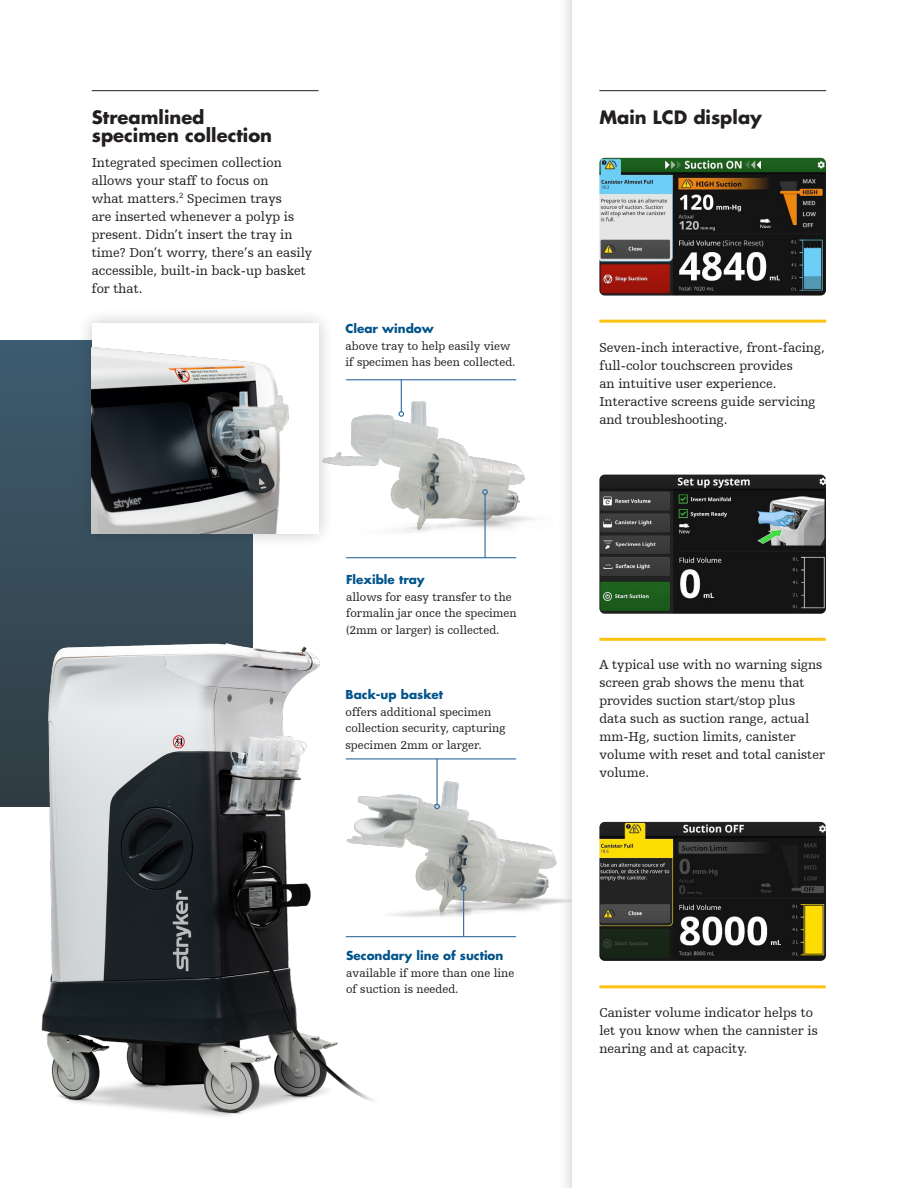
<style>
.page{position:relative;width:918px;height:1188px;background:#fff}
.page>*{position:absolute;margin:0;border:0;box-sizing:border-box;transform-origin:0 0}
.t1{font:700 18px/18px "Futura For Stryker";color:#231f20}
.t2{font:13.5px/18px "Humanist Slabserif 712 BT";color:#231f20}
.Paragraph_Style_1{font:12px/16.5px "Humanist Slabserif 712 BT";color:#231f20}
.s1{font-family:"Futura For Stryker";font-weight:700;color:#00548b}
</style>
<div class="page">
<div style="left:0;top:340px;width:253px;height:467px;background:linear-gradient(to bottom,#3e5c71,#303c41)"></div>
<img style="left:382px;top:758px;width:175px;height:168px">
<div style="left:557px;top:0;width:361px;height:1188px;background:#231f20;opacity:.25"></div>
<div style="left:572px;top:0;width:346px;height:1188px;background:#fff"></div>
<img style="left:599px;top:475px;width:227px;height:139px">
<img style="left:599px;top:158px;width:227px;height:138px">
<img style="left:599px;top:822px;width:227px;height:139px">
<img style="left:334px;top:382px;width:200px;height:177px">
<hr style="left:346px;top:936px;width:170px;height:1px;background:#306a9d">
<hr style="left:346px;top:557px;width:170px;height:1px;background:#306a9d">
<hr style="left:346px;top:758px;width:170px;height:1px;background:#306a9d">
<hr style="left:346px;top:379px;width:170px;height:1px;background:#306a9d">
<hr style="left:463px;top:891px;width:1px;height:45px;background:#306a9d">
<svg style="left:461px;top:886px;width:5px;height:5px"></svg>
<hr style="left:485px;top:494px;width:1px;height:63px;background:#306a9d">
<svg style="left:482px;top:489px;width:6px;height:6px"></svg>
<hr style="left:436px;top:759px;width:2px;height:45px;background:#306a9d">
<svg style="left:434px;top:804px;width:6px;height:5px"></svg>
<hr style="left:401px;top:380px;width:1px;height:32px;background:#306a9d">
<svg style="left:399px;top:411px;width:5px;height:6px"></svg>
<hr style="left:599px;top:320px;width:227px;height:3px;background:#fec210">
<hr style="left:599px;top:638px;width:227px;height:3px;background:#fec210">
<hr style="left:599px;top:985px;width:227px;height:3px;background:#fec210">
<hr style="left:599px;top:90px;width:227px;height:1px;background:#231f20">
<hr style="left:92px;top:90px;width:227px;height:1px;background:#231f20">
<img style="left:8px;top:615px;width:374px;height:502px">
<div style="left:77px;top:308px;width:257px;height:241px;background:#231f20;opacity:.25"></div>
<div style="left:92px;top:323px;width:227px;height:211px;background:#fff"></div>
<img style="left:92px;top:347px;width:197px;height:187px">
<p class="t1" style="left:92px;top:108px;width:182px">Streamlined specimen collection</p>
<p class="t2" style="left:92px;top:153px;width:222px">Integrated specimen collection allows your staff to focus on<br>what matters.<sup>2</sup> Specimen trays<br>are inserted whenever a polyp is present. Didn’t insert the tray in time? Don’t worry, there’s an easily accessible, built-in back-up basket for that.</p>
<p class="Paragraph_Style_1" style="left:346px;top:321px;width:171px"><span class="s1">Clear window<br></span>above tray to help easily view if specimen has been collected.</p>
<p class="Paragraph_Style_1" style="left:346px;top:572px;width:172px"><span class="s1">Flexible tray<br></span>allows for easy transfer to the formalin jar once the specimen (2mm or larger) is collected.</p>
<p class="Paragraph_Style_1" style="left:346px;top:687px;width:161px"><span class="s1">Back-up basket<br></span>offers additional specimen collection security, capturing specimen 2mm or larger.</p>
<p class="Paragraph_Style_1" style="left:346px;top:948px;width:170px"><span class="s1">Secondary line of suction </span>available if more than one line of suction is needed.</p>
<p class="t1" style="left:599px;top:108px;width:164px">Main LCD display</p>
<p class="t2" style="left:599px;top:338px;width:227px">Seven-inch interactive, front-facing, full-color touchscreen provides<br>an intuitive user experience.<br>Interactive screens guide servicing and troubleshooting.</p>
<p class="t2" style="left:599px;top:656px;width:227px">A typical use with no warning signs screen grab shows the menu that provides suction start/stop plus data such as suction range, actual mm-Hg, suction limits, canister volume with reset and total canister volume.</p>
<p class="t2" style="left:599px;top:1004px;width:220px">Canister volume indicator helps to let you know when the cannister is nearing and at capacity.</p>
</div>
